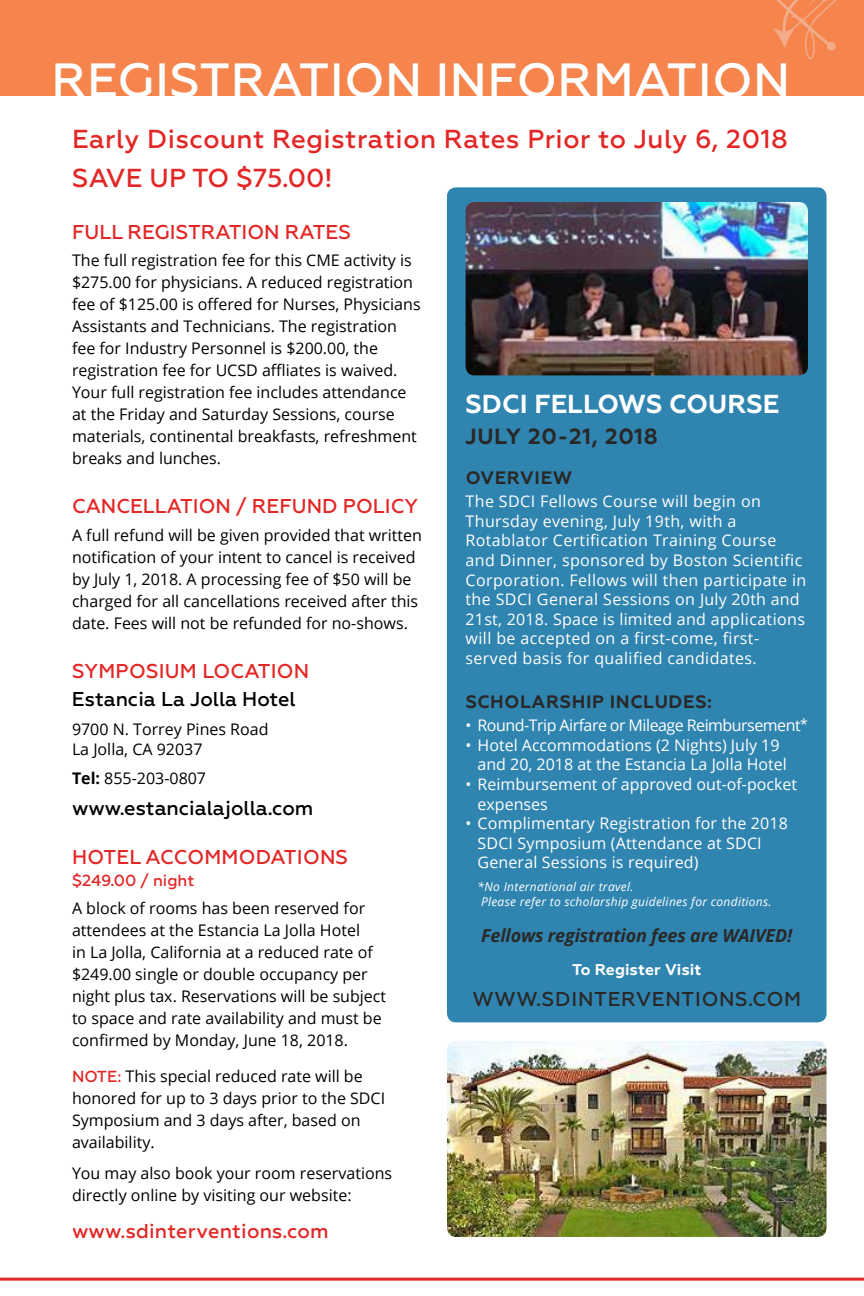
<style>
.page{position:relative;width:864px;height:1296px;background:#fff}
.page>*{position:absolute;margin:0;border:0;box-sizing:border-box;transform-origin:0 0}
.t1{font:500 48px "Geometria";letter-spacing:.01em;color:#fff}
.t2{font:500 26px/39px "Geometria";letter-spacing:.02em;color:#e32726}
.t3{font:700 26px "Geometria";color:#fff}
.t4{font:700 22px "Geometria";letter-spacing:.03em;color:#292829}
.t5{font:500 20px "Geometria";color:#e32726}
.t6{font:500 20px "Geometria";color:#000}
.t7{font:500 20px "Geometria";letter-spacing:.035em;color:#292829}
.t8{font:italic 700 18px "Open Sans";letter-spacing:-.01em;color:#292829}
.t9{font:700 18px "Geometria";letter-spacing:.035em;color:#292829}
.t10{font:16px/22px "Open Sans";color:#000}
.t11{font:16px/19.6px "Open Sans";letter-spacing:.025em;color:#fff}
.t12{font:16px/19.6px "Open Sans";color:#fff}
.t13{font:16px "Open Sans";letter-spacing:-.03em;color:#fff}
.t14{font:500 16px "Geometria";color:#e32726}
.t15{font:700 15.6px "Geometria";letter-spacing:.01em;color:#fff}
.t16{font:italic 12px/14px "Open Sans";letter-spacing:.025em;color:#fff}
.s1{font-weight:700}
.s2{font-family:"Geometria";font-weight:500;color:#e32726}
.s3{font-size:14px}
</style>
<div class="page">
<div style="left:0;top:0;width:864px;height:95px;background:#f5854d"></div>
<svg style="left:773px;top:0;width:63px;height:59px"></svg>
<hr style="left:0;top:1278px;width:864px;height:3px;background:#e32726">
<img style="left:447px;top:1041px;width:380px;height:196px">
<div style="left:447px;top:187px;width:380px;height:835px;background:#3085b0;border-radius:9px"></div>
<img style="left:466px;top:202px;width:342px;height:173px">
<h1 class="t1" style="left:51px;top:52px;width:740px">REGISTRATION INFORMATION</h1>
<h2 class="t2" style="left:72px;top:120px;width:717px">Early Discount Registration Rates Prior to July 6, 2018<br>SAVE UP TO $75.00!</h2>
<p class="t5" style="left:72px;top:220px;width:280px">FULL REGISTRATION RATES</p>
<p class="t10" style="left:72px;top:249px;width:350px">The full registration fee for this CME activity is $275.00 for physicians. A reduced registration fee of $125.00 is offered for Nurses, Physicians Assistants and Technicians. The registration fee for Industry Personnel is $200.00, the registration fee for UCSD affliates is waived.<br>Your full registration fee includes attendance at the Friday and Saturday Sessions, course materials, continental breakfasts, refreshment breaks and lunches.</p>
<p class="t5" style="left:72px;top:495px;width:348px">CANCELLATION / REFUND POLICY</p>
<p class="t10" style="left:72px;top:524px;width:351px">A full refund will be given provided that written notification of your intent to cancel is received by July 1, 2018. A processing fee of $50 will be charged for all cancellations received after this date. Fees will not be refunded for no-shows.</p>
<p class="t5" style="left:72px;top:660px;width:239px">SYMPOSIUM LOCATION</p>
<p class="t6" style="left:72px;top:687px;width:225px">Estancia La Jolla Hotel</p>
<p class="t10" style="left:72px;top:719px;width:198px;line-height:20px">9700 N. Torrey Pines Road<br>La Jolla, CA 92037</p>
<p class="t10" style="left:72px;top:767px;width:136px"><span class="s1">Tel:</span> 855-203-0807</p>
<p class="t6" style="left:72px;top:796px;width:243px">www.estancialajolla.com</p>
<p class="t5" style="left:72px;top:845px;width:278px">HOTEL ACCOMMODATIONS</p>
<p class="t14" style="left:72px;top:871px;width:124px">$249.00 / night</p>
<p class="t10" style="left:72px;top:897px;width:316px">A block of rooms has been reserved for attendees at the Estancia La Jolla Hotel<br>in La Jolla, California at a reduced rate of $249.00 single or double occupancy per night plus tax. Reservations will be subject to space and rate availability and must be confirmed by Monday, June 18, 2018.</p>
<p class="t10" style="left:72px;top:1065px;width:315px"><span class="s2">NOTE:</span> This special reduced rate will be honored for up to 3 days prior to the SDCI<br>Symposium and 3 days after, based on availability.</p>
<p class="t10" style="left:72px;top:1162px;width:322px">You may also book your room reservations directly online by visiting our website:</p>
<p class="t5" style="left:72px;top:1219px;width:258px">www.sdinterventions.com</p>
<h2 class="t3" style="left:466px;top:388px;width:315px">SDCI FELLOWS COURSE</h2>
<h3 class="t4" style="left:466px;top:423px;width:194px">JULY 20-21, 2018</h3>
<p class="t9" style="left:466px;top:467px;width:108px">OVERVIEW</p>
<p class="t11" style="left:466px;top:491px;width:342px">The SDCI Fellows Course will begin on Thursday evening, July 19th, with a Rotablator Certification Training Course and Dinner, sponsored by Boston Scientific Corporation. Fellows will then participate in the SDCI General Sessions on July 20th and 21st, 2018. Space is limited and applications will be accepted on a first-come, first&shy;served basis for qualified candidates.</p>
<p class="t9" style="left:466px;top:691px;width:248px">SCHOLARSHIP INCLUDES:</p>
<p class="t13" style="left:466px;top:715px;width:344px">• Round-Trip Airfare or Mileage Reimbursement<span class="s3">*</span></p>
<p class="t12" style="left:478px;top:735px;width:311px;text-indent:-12px">• Hotel Accommodations (2 Nights) July 19 and 20, 2018 at the Estancia La Jolla Hotel</p>
<p class="t12" style="left:478px;top:774px;width:321px;text-indent:-12px">• Reimbursement of approved out-of-pocket expenses</p>
<p class="t11" style="left:478px;top:813px;width:312px;text-indent:-12px">• Complimentary Registration for the 2018<br>SDCI Symposium (Attendance at SDCI<br>General Sessions is required)</p>
<p class="t16" style="left:478px;top:880px;width:296px">*No International air travel.<br>Please refer to scholarship guidelines for conditions.</p>
<p class="t8" style="left:481px;top:923px;width:313px">Fellows registration fees are WAIVED!</p>
<p class="t15" style="left:572px;top:960px;width:131px">To Register Visit</p>
<p class="t7" style="left:472px;top:987px;width:330px">WWW.SDINTERVENTIONS.COM</p>
</div>
